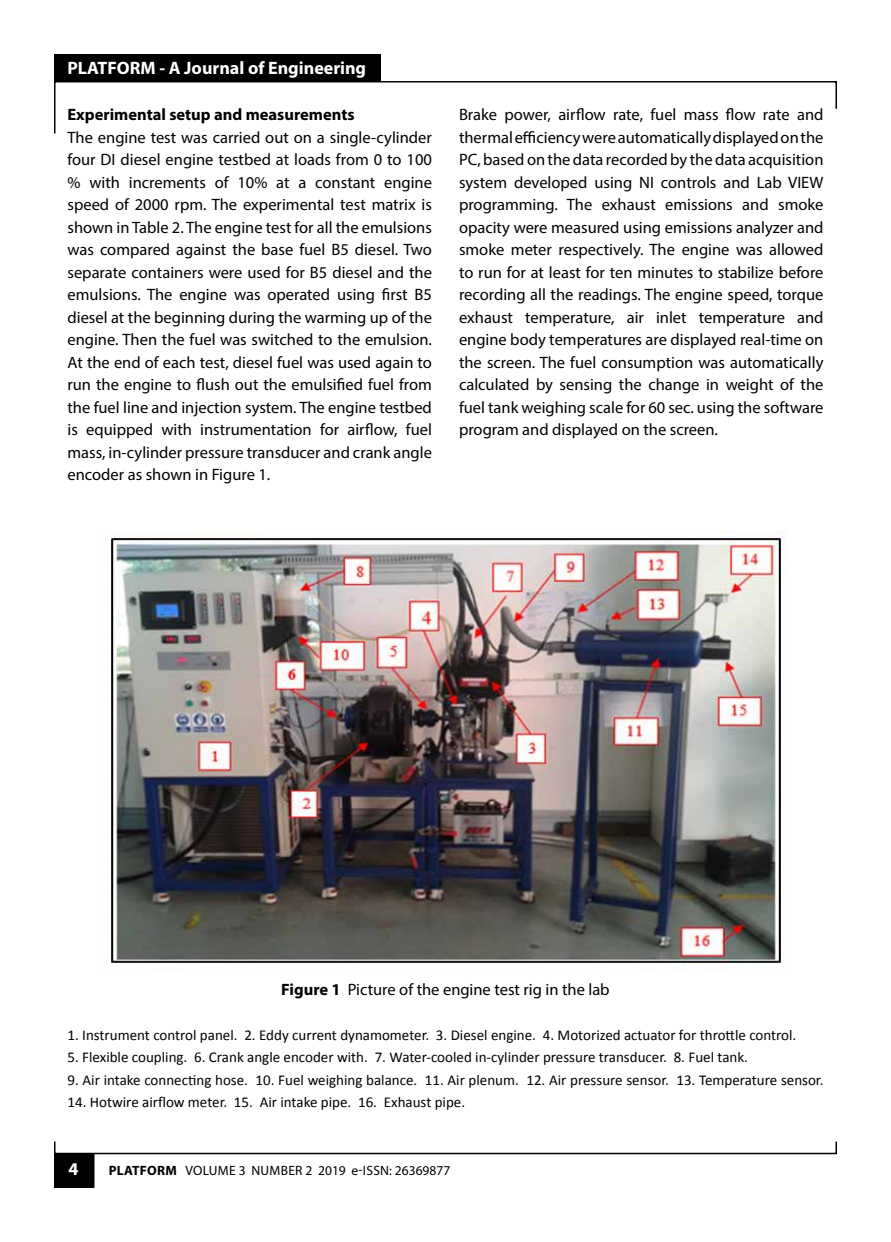
<style>
.page{position:relative;width:891px;height:1242px;background:#fff}
.page>*{position:absolute;margin:0;border:0;box-sizing:border-box;transform-origin:0 0}
.t1{font:700 18px "Myriad Pro";color:#fff}
.t2{font:16.5px/22.5px "Myriad Pro";color:#000;text-align:justify}
.t3{font:700 16.5px "Myriad Pro";color:#000}
.t4{font:15px "Calibri";color:#000}
.t5{font:13.5px "Myriad Pro";letter-spacing:.02em;color:#000}
.s1{font-weight:700}
</style>
<div class="page">
<div style="left:55px;top:1148px;width:39px;height:39px;background:#000"></div>
<div style="left:54px;top:1148px;width:40px;height:40px;border:2px solid #000"></div>
<div style="left:55px;top:1142px;width:781px;height:12px;background:#fff"></div>
<div style="left:54px;top:1141px;width:783px;height:13px;border:2px solid #000"></div>
<svg style="left:54px;top:80px;width:783px;height:54px"></svg>
<div style="left:54px;top:54px;width:326px;height:27px;background:#000"></div>
<img style="left:110px;top:531px;width:675px;height:440px">
<p class="t1" style="left:68px;top:56px;width:300px">PLATFORM - A Journal of Engineering</p>
<p class="t3" style="left:68px;top:104px;width:289px">Experimental setup and measurements</p>
<p class="t2" style="left:68px;top:126px;width:366px">The engine test was carried out on a single-cylinder four DI diesel engine testbed at loads from 0 to 100 % with increments of 10% at a constant engine speed of 2000 rpm. The experimental test matrix is shown in Table 2. The engine test for all the emulsions was compared against the base fuel B5 diesel. Two separate containers were used for B5 diesel and the emulsions. The engine was operated using first B5 diesel at the beginning during the warming up of the engine. Then the fuel was switched to the emulsion.<br>At the end of each test, diesel fuel was used again to run the engine to flush out the emulsified fuel from the fuel line and injection system. The engine testbed is equipped with instrumentation for airflow, fuel mass, in-cylinder pressure transducer and crank angle encoder as shown in Figure 1.</p>
<p class="t2" style="left:459px;top:103px;width:366px">Brake power, airflow rate, fuel mass flow rate and thermal efficiency were automatically displayed on the PC, based on the data recorded by the data acquisition system developed using NI controls and Lab VIEW programming. The exhaust emissions and smoke opacity were measured using emissions analyzer and smoke meter respectively. The engine was allowed to run for at least for ten minutes to stabilize before recording all the readings. The engine speed, torque exhaust temperature, air inlet temperature and engine body temperatures are displayed real-time on the screen. The fuel consumption was automatically calculated by sensing the change in weight of the fuel tank weighing scale for 60 sec. using the software program and displayed on the screen.</p>
<p class="t2" style="left:281px;top:978px;width:330px"><span class="s1">Figure 1</span> Picture of the engine test rig in the lab</p>
<p class="t4" style="left:68px;top:1025px;width:730px">1. Instrument control panel. 2. Eddy current dynamometer. 3. Diesel engine. 4. Motorized actuator for throttle control.</p>
<p class="t4" style="left:68px;top:1048px;width:682px">5. Flexible coupling. 6. Crank angle encoder with. 7. Water-cooled in-cylinder pressure transducer. 8. Fuel tank.</p>
<p class="t4" style="left:68px;top:1070px;width:757px">9. Air intake connecting hose. 10. Fuel weighing balance. 11. Air plenum. 12. Air pressure sensor. 13. Temperature sensor.</p>
<p class="t4" style="left:68px;top:1093px;width:399px">14. Hotwire airflow meter. 15. Air intake pipe. 16. Exhaust pipe.</p>
<p class="t1" style="left:68px;top:1157px;width:11px">4</p>
<p class="t5" style="left:109px;top:1163px;width:343px"><span class="s1">PLATFORM</span> VOLUME 3 NUMBER 2 2019 e-ISSN: 26369877</p>
</div>
